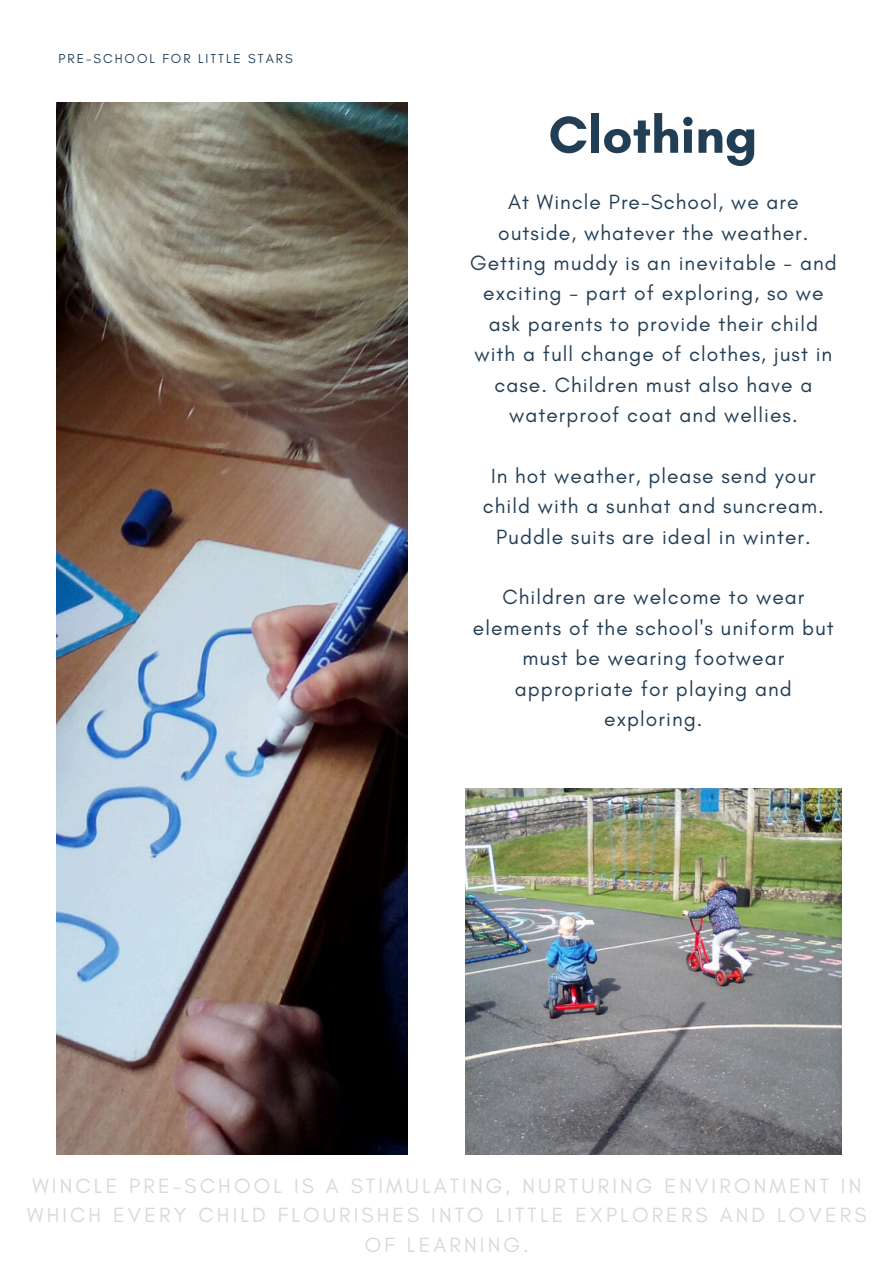
<style>
.page{position:relative;width:894px;height:1264px;background:#fff}
.page>*{position:absolute;margin:0;border:0;box-sizing:border-box;transform-origin:0 0}
.t1{font:700 52.95px "Glacial Indifference";color:#223e55}
.t2{font:21px/30.3px "Glacial Indifference";letter-spacing:.05em;color:#223e55;text-align:center}
.t3{font:21px/29.5px "Glacial Indifference";letter-spacing:.15em;color:#d9d9d9;text-align:center}
.t4{font:13.2px "Glacial Indifference";letter-spacing:.15em;color:#223e55}
</style>
<div class="page">
<img style="left:56px;top:103px;width:351px;height:1051px">
<img style="left:465px;top:788px;width:376px;height:366px">
<h3 class="t4" style="left:58px;top:50px;width:235px">PRE-SCHOOL FOR LITTLE STARS</h3>
<p class="t1" style="left:548px;top:102px;width:210px">Clothing</p>
<h1 class="t2" style="left:470px;top:187px;width:368px">At Wincle Pre-School, we are outside, whatever the weather.<br>Getting muddy is an inevitable - and exciting - part of exploring, so we ask parents to provide their child with a full change of clothes, just in case. Children must also have a waterproof coat and wellies.</h1>
<h3 class="t2" style="left:482px;top:460px;width:342px">In hot weather, please send your child with a sunhat and suncream.<br>Puddle suits are ideal in winter.</h3>
<h3 class="t2" style="left:473px;top:582px;width:362px">Children are welcome to wear elements of the school's uniform but must be wearing footwear appropriate for playing and exploring.</h3>
<h2 class="t3" style="left:27px;top:1170px;width:840px">WINCLE PRE-SCHOOL IS A STIMULATING, NURTURING ENVIRONMENT IN<br>WHICH EVERY CHILD FLOURISHES INTO LITTLE EXPLORERS AND LOVERS<br>OF LEARNING.</h2>
</div>
